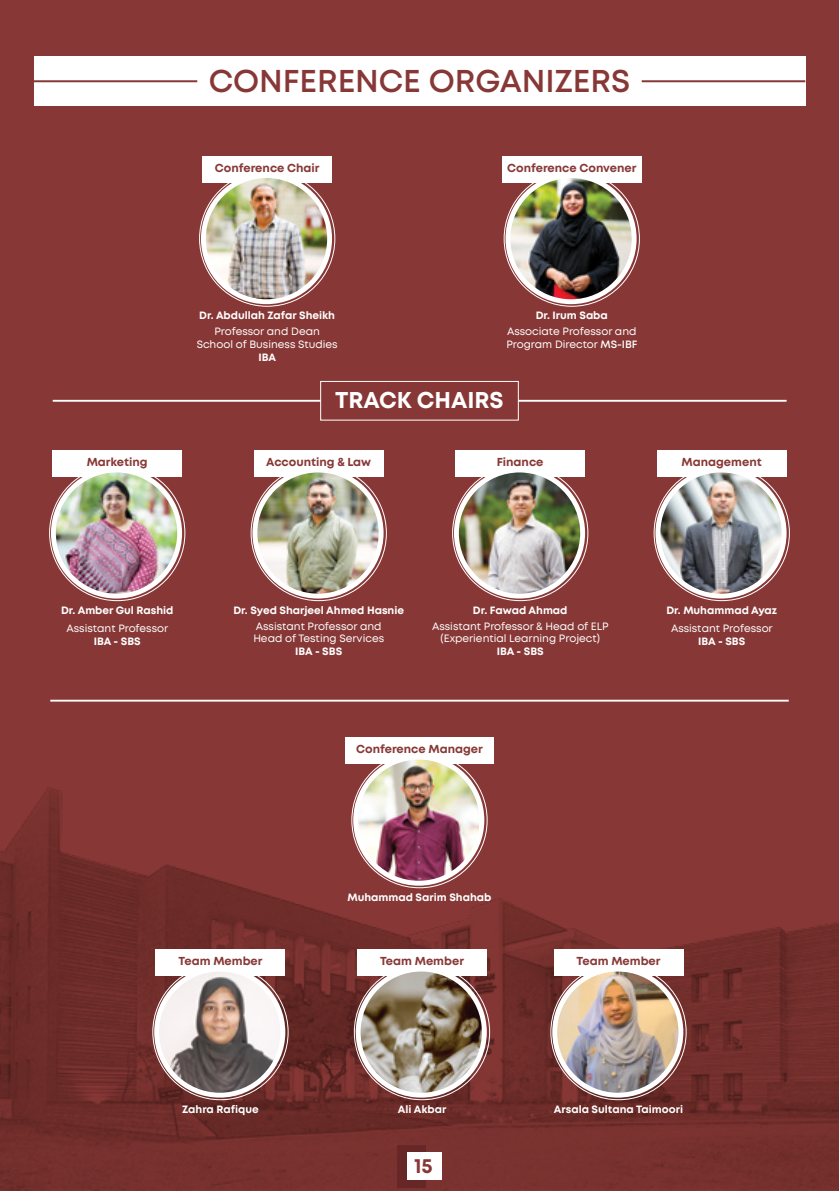
<style>
.page{position:relative;width:839px;height:1191px;background:#fff}
.page>*{position:absolute;margin:0;border:0;box-sizing:border-box;transform-origin:0 0}
.t1{font:600 31.6px "Mont";color:#873836}
.t2{font:700 22.8px "Mont";color:#fff}
.t3{font:700 20.6px "Mont";color:#873836}
.t4{font:700 11.6px "Mont";color:#873836}
.t5{font:10.6px/12.8px "Mont";color:#fff;text-align:center}
.t6{font:700 10.6px "Mont";color:#fff}
.s1{font-weight:600}
</style>
<div class="page">
<div style="left:0;top:0;width:838px;height:1191px;background:#873836"></div>
<img style="left:0;top:699px;width:838px;height:492px">
<div style="left:34px;top:57px;width:770px;height:49px;background:#fff"></div>
<hr style="left:34px;top:80px;width:163px;height:2px;background:#873836">
<hr style="left:641px;top:80px;width:163px;height:2px;background:#873836">
<div style="left:202px;top:156px;width:129px;height:27px;background:#fff"></div>
<div style="left:201px;top:173px;width:131px;height:131px;background:#fff;border-radius:50%"></div>
<img style="left:206px;top:178px;width:121px;height:121px;border-radius:61px">
<div style="left:501px;top:156px;width:140px;height:27px;background:#fff"></div>
<svg style="left:505px;top:173px;width:131px;height:131px;fill:#fff"></svg>
<img style="left:510px;top:178px;width:121px;height:121px;border-radius:61px">
<div style="left:53px;top:450px;width:129px;height:27px;background:#fff"></div>
<div style="left:51px;top:468px;width:131px;height:130px;background:#fff;border-radius:50%"></div>
<img style="left:56px;top:472px;width:121px;height:122px;border-radius:61px">
<div style="left:657px;top:450px;width:128px;height:27px;background:#fff"></div>
<div style="left:655px;top:468px;width:131px;height:130px;background:#fff;border-radius:50%"></div>
<img style="left:660px;top:472px;width:121px;height:122px;border-radius:61px">
<div style="left:455px;top:450px;width:129px;height:27px;background:#fff"></div>
<div style="left:453px;top:468px;width:131px;height:130px;background:#fff;border-radius:50%"></div>
<img style="left:458px;top:472px;width:122px;height:122px;border-radius:61px">
<div style="left:254px;top:450px;width:129px;height:27px;background:#fff"></div>
<div style="left:252px;top:468px;width:131px;height:130px;background:#fff;border-radius:50%"></div>
<img style="left:257px;top:472px;width:121px;height:122px;border-radius:61px">
<div style="left:320px;top:381px;width:198px;height:39px;border:1px solid #fff"></div>
<hr style="left:53px;top:400px;width:267px;height:2px;background:#fff">
<hr style="left:518px;top:400px;width:268px;height:2px;background:#fff">
<div style="left:156px;top:949px;width:129px;height:27px;background:#fff"></div>
<div style="left:154px;top:967px;width:131px;height:131px;background:#fff;border-radius:50%"></div>
<img style="left:159px;top:971px;width:121px;height:122px;border-radius:61px">
<div style="left:357px;top:949px;width:129px;height:27px;background:#fff"></div>
<svg style="left:355px;top:967px;width:131px;height:131px;background:#f1ecec"></svg>
<img style="left:360px;top:971px;width:121px;height:122px;border-radius:61px">
<div style="left:553px;top:949px;width:129px;height:27px;background:#fff"></div>
<div style="left:552px;top:967px;width:131px;height:131px;background:#fff;border-radius:50%"></div>
<img style="left:557px;top:971px;width:121px;height:122px;border-radius:61px">
<div style="left:345px;top:737px;width:148px;height:27px;background:#fff"></div>
<div style="left:353px;top:755px;width:131px;height:131px;background:#fff;border-radius:50%"></div>
<img style="left:358px;top:760px;width:121px;height:121px;border-radius:61px">
<hr style="left:50px;top:700px;width:738px;height:2px;background:#fff">
<div style="left:397px;top:1145px;width:28px;height:42px;background:#682727"></div>
<div style="left:406px;top:1152px;width:35px;height:28px;background:#fff"></div>
<h1 class="t1" style="left:209px;top:61px;width:422px">CONFERENCE ORGANIZERS</h1>
<p class="t4" style="left:215px;top:160px;width:106px">Conference Chair</p>
<p class="t6" style="left:199px;top:309px;width:137px">Dr. Abdullah Zafar Sheikh</p>
<p class="t5" style="left:196px;top:325px;width:142px">Professor and Dean<br>School of Business Studies</p>
<p class="t6" style="left:258px;top:350px;width:19px">IBA</p>
<p class="t4" style="left:507px;top:160px;width:131px">Conference Convener</p>
<p class="t6" style="left:535px;top:309px;width:74px">Dr. Irum Saba</p>
<p class="t5" style="left:506px;top:325px;width:132px;text-align:left">Associate Professor and<br>Program Director <span class="s1">MS-IBF</span></p>
<p class="t4" style="left:87px;top:454px;width:62px">Marketing</p>
<p class="t6" style="left:61px;top:603px;width:114px">Dr. Amber Gul Rashid</p>
<p class="t5" style="left:66px;top:621px;width:103px">Assistant Professor</p>
<p class="t6" style="left:94px;top:634px;width:49px">IBA - SBS</p>
<h2 class="t2" style="left:335px;top:385px;width:170px">TRACK CHAIRS</h2>
<p class="t4" style="left:266px;top:454px;width:106px">Accounting &amp; Law</p>
<p class="t4" style="left:496px;top:454px;width:48px">Finance</p>
<p class="t6" style="left:233px;top:603px;width:172px">Dr. Syed Sharjeel Ahmed Hasnie</p>
<p class="t5" style="left:253px;top:620px;width:132px;text-align:left">Assistant Professor and<br>Head of Testing Services</p>
<p class="t6" style="left:295px;top:645px;width:49px">IBA - SBS</p>
<p class="t6" style="left:472px;top:603px;width:96px">Dr. Fawad Ahmad</p>
<p class="t5" style="left:432px;top:620px;width:178px">Assistant Professor &amp; Head of ELP (Experiential Learning Project)</p>
<p class="t6" style="left:496px;top:645px;width:49px">IBA - SBS</p>
<p class="t4" style="left:356px;top:742px;width:128px">Conference Manager</p>
<p class="t6" style="left:347px;top:890px;width:145px">Muhammad Sarim Shahab</p>
<p class="t4" style="left:681px;top:454px;width:82px">Management</p>
<p class="t6" style="left:666px;top:603px;width:112px">Dr. Muhammad Ayaz</p>
<p class="t5" style="left:670px;top:621px;width:103px">Assistant Professor</p>
<p class="t6" style="left:697px;top:634px;width:49px">IBA - SBS</p>
<p class="t4" style="left:178px;top:953px;width:85px">Team Member</p>
<p class="t6" style="left:182px;top:1102px;width:78px">Zahra Rafique</p>
<p class="t4" style="left:380px;top:953px;width:85px">Team Member</p>
<p class="t6" style="left:397px;top:1102px;width:50px">Ali Akbar</p>
<h3 class="t3" style="left:414px;top:1152px;width:20px">15</h3>
<p class="t4" style="left:576px;top:953px;width:85px">Team Member</p>
<p class="t6" style="left:553px;top:1102px;width:130px">Arsala Sultana Taimoori</p>
</div>
